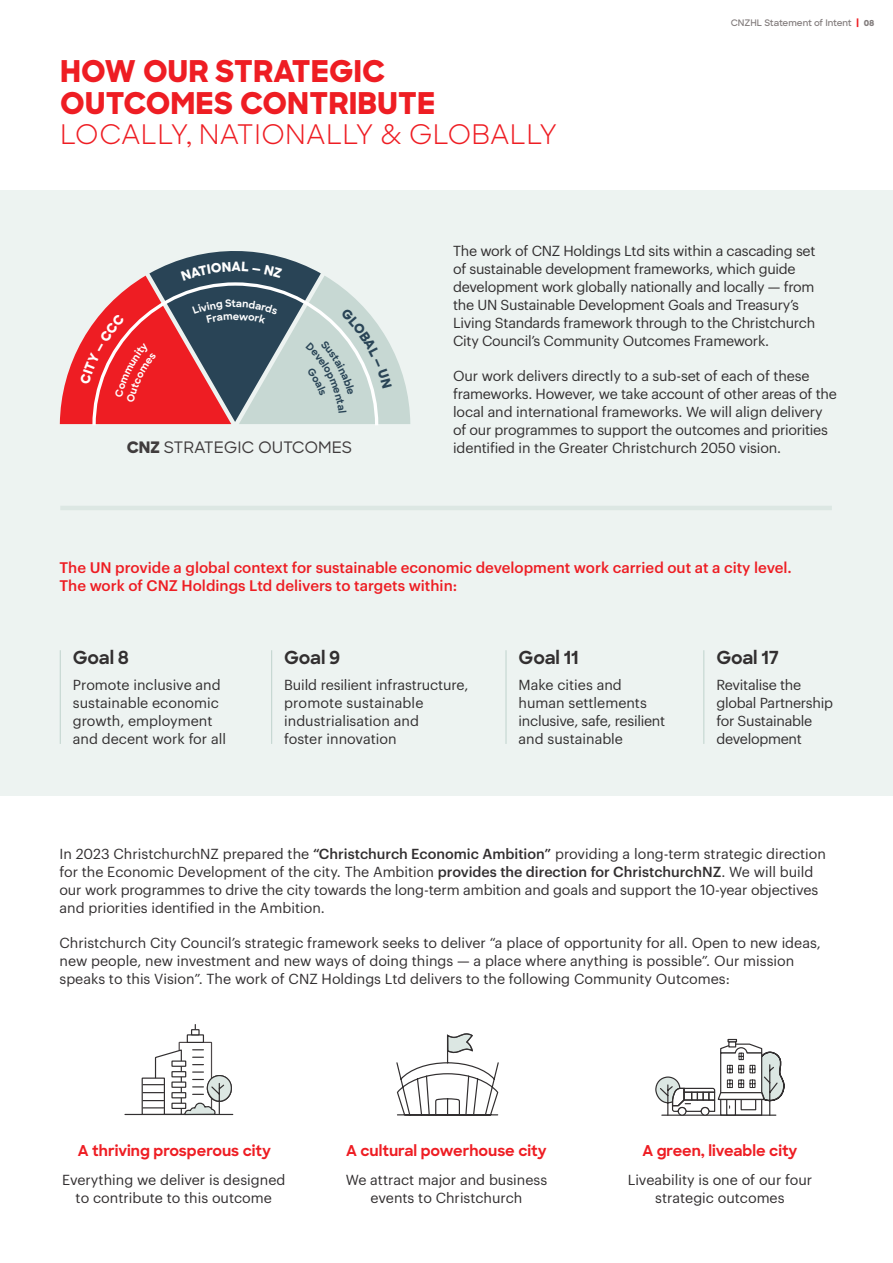
<style>
.page{position:relative;width:893px;height:1263px;background:#fff}
.page>*{position:absolute;margin:0;border:0;box-sizing:border-box;transform-origin:0 0}
.t1{font:800 30px/31.5px "Sharp Sans";color:#ee1d23}
.t2{font:27px "Sharp Sans";color:#ee1d23}
.t3{font:700 18px "Sharp Sans";letter-spacing:-.01em;color:#322f30}
.t4{font:500 15.9px "Sharp Sans";letter-spacing:-.01em;color:#403c3d}
.t5{font:500 15px/18px "Graphik";color:#ee1d23}
.t6{font:700 15px "Sharp Sans";color:#ee1d23}
.t7{font:14.25px/18px "Graphik";letter-spacing:-.01em;color:#322f30}
.t8{font:600 9px "Sharp Sans";letter-spacing:-.005em;color:#827c7c}
.s1{font-weight:800;color:#ee1d23}
.s2{font-weight:800;font-size:8.25px}
.s3{font-weight:800}
.s4{font-weight:500}
</style>
<div class="page">
<div style="left:0;top:190px;width:893px;height:606px;background:#edf3f1"></div>
<hr style="left:60px;top:506px;width:772px;height:4px;background:#dce7e3">
<svg style="left:655px;top:1039px;width:130px;height:77px"></svg>
<div style="left:701px;top:1107px;width:8px;height:8px;background:#fff;border-radius:50%"></div>
<div style="left:701px;top:1107px;width:8px;height:9px;border:1px solid #322f30;border-radius:50%"></div>
<div style="left:678px;top:1107px;width:8px;height:8px;background:#fff;border-radius:50%"></div>
<div style="left:678px;top:1107px;width:8px;height:9px;border:1px solid #322f30;border-radius:50%"></div>
<svg style="left:396px;top:1033px;width:103px;height:83px"></svg>
<div style="left:179px;top:1042px;width:33px;height:73px;border:1px solid #4f494a"></div>
<div style="left:187px;top:1034px;width:17px;height:9px;border:1px solid #322f30"></div>
<div style="left:191px;top:1029px;width:9px;height:6px;border:1px solid #322f30"></div>
<svg style="left:192px;top:1024px;width:7px;height:11px"></svg>
<hr style="left:125px;top:1114px;width:108px;height:1px;background:#322f30">
<div style="left:142px;top:1077px;width:23px;height:38px;border:1px solid #322f30"></div>
<svg style="left:143px;top:1049px;width:89px;height:67px"></svg>
<hr style="left:60px;top:650px;width:1px;height:94px;background:#c7d8d3">
<hr style="left:505px;top:650px;width:2px;height:94px;background:#c7d8d3">
<hr style="left:271px;top:650px;width:1px;height:94px;background:#c7d8d3">
<hr style="left:703px;top:650px;width:1px;height:94px;background:#c7d8d3">
<svg style="left:60px;top:251px;width:350px;height:174px"></svg>
<p class="t1" style="left:60px;top:54px;width:377px">HOW OUR STRATEGIC<br>OUTCOMES CONTRIBUTE</p>
<p class="t2" style="left:60px;top:114px;width:498px">LOCALLY, NATIONALLY &amp; GLOBALLY</p>
<p class="t8" style="left:731px;top:16px;width:145px">CNZHL Statement of Intent <span class="s1">|</span> <span class="s2">08</span></p>
<p class="t4" style="left:127px;top:436px;width:227px"><span class="s3">CNZ</span> STRATEGIC OUTCOMES</p>
<p class="t7" style="left:453px;top:241px;width:364px">The work of CNZ Holdings Ltd sits within a cascading set of sustainable development frameworks, which guide development work globally nationally and locally — from the UN Sustainable Development Goals and Treasury’s Living Standards framework through to the Christchurch City Council’s Community Outcomes Framework.</p>
<p class="t7" style="left:453px;top:366px;width:385px">Our work delivers directly to a sub-set of each of these frameworks. However, we take account of other areas of the local and international frameworks. We will align delivery of our programmes to support the outcomes and priorities identified in the Greater Christchurch 2050 vision.</p>
<p class="t5" style="left:60px;top:558px;width:734px">The UN provide a global context for sustainable economic development work carried out at a city level.<br>The work of CNZ Holdings Ltd delivers to targets within:</p>
<p class="t3" style="left:73px;top:644px;width:58px">Goal 8</p>
<p class="t3" style="left:284px;top:644px;width:58px">Goal 9</p>
<p class="t3" style="left:519px;top:644px;width:61px">Goal 11</p>
<p class="t3" style="left:716px;top:644px;width:64px">Goal 17</p>
<p class="t7" style="left:284px;top:674px;width:186px">Build resilient infrastructure, promote sustainable industrialisation and<br>foster innovation</p>
<p class="t7" style="left:716px;top:674px;width:118px">Revitalise the global Partnership for Sustainable development</p>
<p class="t7" style="left:73px;top:674px;width:155px">Promote inclusive and sustainable economic growth, employment and decent work for all</p>
<p class="t7" style="left:519px;top:674px;width:148px">Make cities and human settlements inclusive, safe, resilient and sustainable</p>
<p class="t7" style="left:60px;top:844px;width:768px">In 2023 ChristchurchNZ prepared the <span class="s4">“Christchurch Economic Ambition”</span> providing a long-term strategic direction for the Economic Development of the city. The Ambition <span class="s4">provides the direction for ChristchurchNZ</span>. We will build our work programmes to drive the city towards the long-term ambition and goals and support the 10-year objectives and priorities identified in the Ambition.</p>
<p class="t7" style="left:60px;top:933px;width:763px">Christchurch City Council’s strategic framework seeks to deliver “a place of opportunity for all. Open to new ideas, new people, new investment and new ways of doing things — a place where anything is possible”. Our mission speaks to this Vision”. The work of CNZ Holdings Ltd delivers to the following Community Outcomes:</p>
<p class="t6" style="left:78px;top:1139px;width:195px">A thriving prosperous city</p>
<p class="t6" style="left:346px;top:1139px;width:202px">A cultural powerhouse city</p>
<p class="t6" style="left:642px;top:1139px;width:157px">A green, liveable city</p>
<p class="t7" style="left:62px;top:1170px;width:225px;text-align:center">Everything we deliver is designed to contribute to this outcome</p>
<p class="t7" style="left:346px;top:1170px;width:203px;text-align:center">We attract major and business events to Christchurch</p>
<p class="t7" style="left:628px;top:1170px;width:186px;text-align:center">Liveability is one of our four strategic outcomes</p>
</div>
